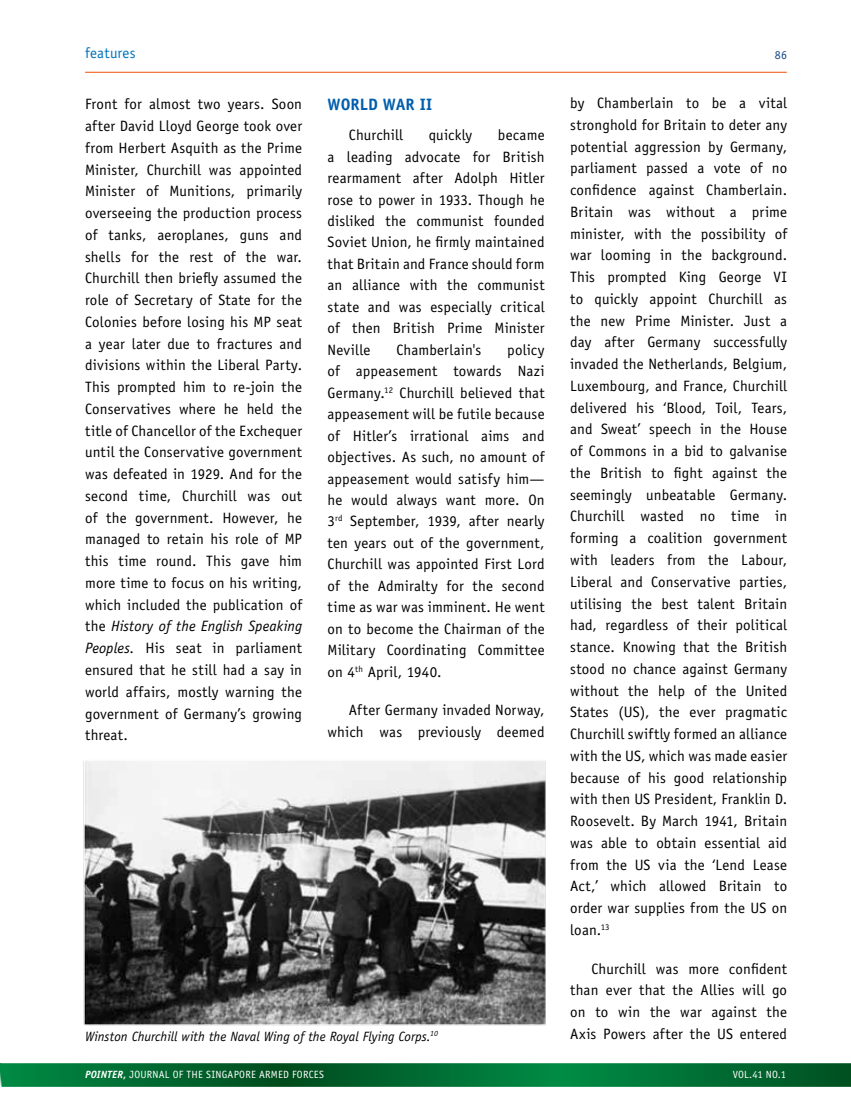
<style>
.page{position:relative;width:851px;height:1106px;background:#fff}
.page>*{position:absolute;margin:0;border:0;box-sizing:border-box;transform-origin:0 0}
.t1{font:700 16.5px "Officina Sans Std";letter-spacing:.005em;color:#005ead}
.t2{font:15px/21.8px "Officina Sans Std";letter-spacing:.01em;color:#000;text-align:justify}
.t3{font:15px "Officina Sans Std";letter-spacing:.015em;color:#0074bc}
.t4{font:italic 13.5px "Officina Sans Std";letter-spacing:.005em;color:#000}
.t5{font:12px "Officina Sans Std";color:#184885}
.t6{font:10.5px "Officina Sans Std";letter-spacing:.02em;color:#fff}
.t7{font:italic 7.8px "Officina Sans Std";color:#000}
.s1{font-style:italic}
.s2{font-weight:700;font-style:italic}
.s3{font-weight:700}
</style>
<div class="page">
<img style="left:83px;top:760px;width:463px;height:266px">
<svg style="left:0;top:1063px;width:850px;height:23px;background:#026d34"></svg>
<hr style="left:85px;top:72px;width:701px;height:1px;background:#f26322">
<p class="t3" style="left:85px;top:44px;width:52px">features</p>
<p class="t2" style="left:85px;top:93px;width:218px">Front for almost two years. Soon after David Lloyd George took over from Herbert Asquith as the Prime Minister, Churchill was appointed Minister of Munitions, primarily overseeing the production process of tanks, aeroplanes, guns and shells for the rest of the war.<br>Churchill then briefly assumed the role of Secretary of State for the Colonies before losing his MP seat a year later due to fractures and divisions within the Liberal Party.<br>This prompted him to re-join the Conservatives where he held the title of Chancellor of the Exchequer until the Conservative government was defeated in 1929. And for the second time, Churchill was out of the government. However, he managed to retain his role of MP this time round. This gave him more time to focus on his writing, which included the publication of the <span class="s1">History of the English Speaking Peoples.</span> His seat in parliament ensured that he still had a say in world affairs, mostly warning the government of Germany’s growing threat.</p>
<p class="t1" style="left:327px;top:94px;width:106px">WORLD WAR II</p>
<p class="t2" style="left:327px;top:124px;width:218px;text-indent:170px">became a leading advocate for British rearmament after Adolph Hitler rose to power in 1933. Though he disliked the communist founded Soviet Union, he firmly maintained that Britain and France should form an alliance with the communist state and was especially critical of then British Prime Minister Neville</p>
<p class="t2" style="left:349px;top:124px;width:56px">Churchill</p>
<p class="t2" style="left:429px;top:124px;width:45px">quickly</p>
<p class="t2" style="left:327px;top:339px;width:218px;text-indent:179px">policy of appeasement towards Nazi Germany.<sup>12</sup> Churchill believed that appeasement will be futile because of Hitler’s irrational aims and objectives. As such, no amount of appeasement would satisfy him— he would always want more. On 3<sup>rd</sup> September, 1939, after nearly ten years out of the government, Churchill was appointed First Lord of the Admiralty for the second time as war was imminent. He went on to become the Chairman of the Military Coordinating Committee on 4<sup>th</sup> April, 1940.</p>
<p class="t2" style="left:327px;top:699px;width:218px;text-align:right">After Germany invaded Norway, which was previously deemed</p>
<p class="t2" style="left:396px;top:339px;width:86px">Chamberlain's</p>
<p class="t5" style="left:774px;top:48px;width:14px">86</p>
<p class="t2" style="left:570px;top:92px;width:218px">by Chamberlain to be a vital stronghold for Britain to deter any potential aggression by Germany, parliament passed a vote of no confidence against Chamberlain.<br>Britain was without a prime minister, with the possibility of war looming in the background.<br>This prompted King George VI to quickly appoint Churchill as the new Prime Minister. Just a day after Germany successfully invaded the Netherlands, Belgium, Luxembourg, and France, Churchill delivered his ‘Blood, Toil, Tears, and Sweat’ speech in the House of Commons in a bid to galvanise the British to fight against the seemingly unbeatable Germany.<br>Churchill wasted no time in forming a coalition government with leaders from the Labour, Liberal and Conservative parties, utilising the best talent Britain had, regardless of their political stance. Knowing that the British stood no chance against Germany without the help of the United States (US), the ever pragmatic Churchill swiftly formed an alliance with the US, which was made easier because of his good relationship with then US President, Franklin D.<br>Roosevelt. By March 1941, Britain was able to obtain essential aid from the US via the ‘Lend Lease Act,’ which allowed Britain to order war supplies from the US on loan.<sup>13</sup></p>
<p class="t2" style="left:570px;top:957px;width:218px;text-indent:21px">Churchill was more confident than ever that the Allies will go on to win the war against the</p>
<p class="t4" style="left:85px;top:1028px;width:347px">Winston Churchill with the Naval Wing of the Royal Flying Corps.</p>
<p class="t2" style="left:570px;top:1023px;width:218px">Axis Powers after the US entered</p>
<p class="t7" style="left:430px;top:1029px;width:9px">10</p>
<p class="t6" style="left:85px;top:1068px;width:240px"><span class="s2">POINTER</span><span class="s3">,</span> JOURNAL OF THE SINGAPORE ARMED FORCES</p>
<p class="t6" style="left:732px;top:1068px;width:55px">VOL.41 NO.1</p>
</div>
